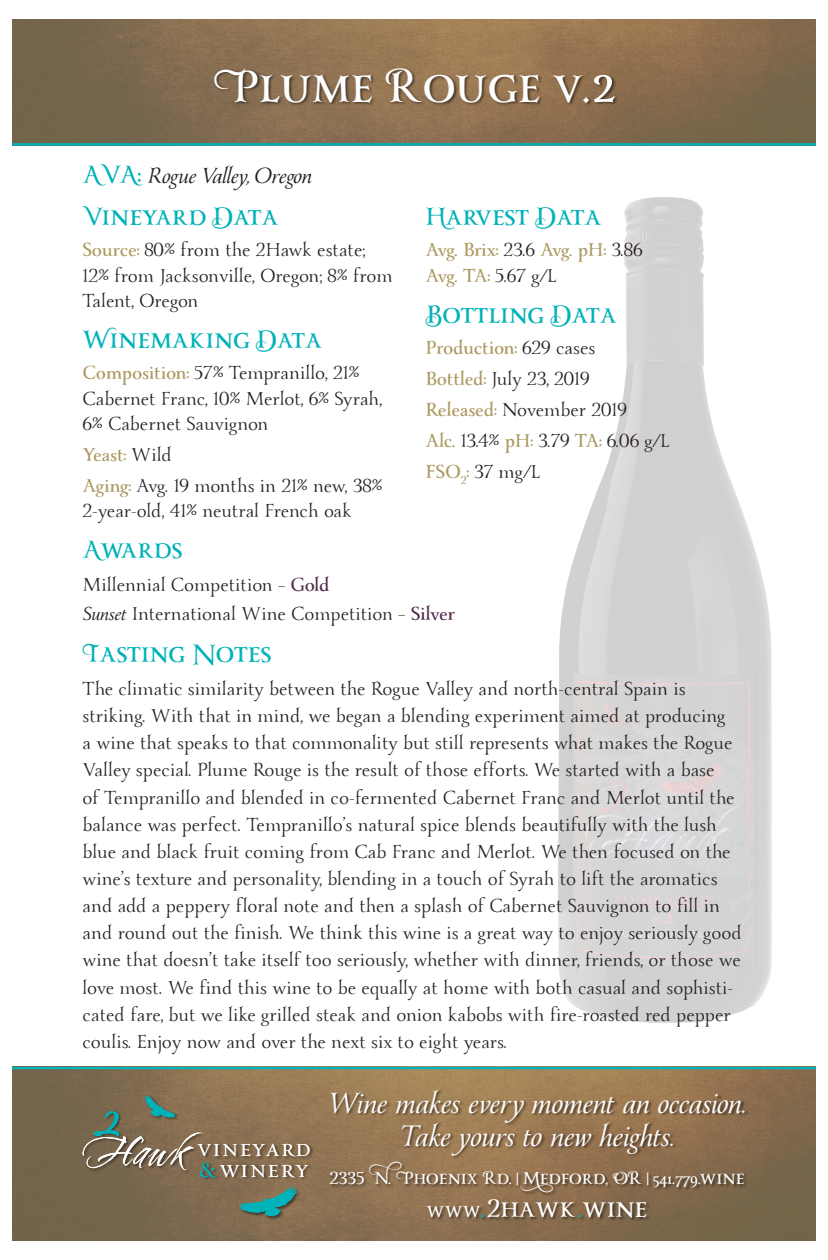
<style>
.page{position:relative;width:828px;height:1260px;background:#fff}
.page>*{position:absolute;margin:0;border:0;box-sizing:border-box;transform-origin:0 0}
.t1{font:700 41.6px "Yana B Swash Caps II";color:#fff}
.t2{font:italic 27.4px/33px "Yana";color:#fff;text-align:center}
.t3{font:700 23.2px "Yana B Swash Caps II";color:#00b2b9}
.t4{font:700 23.2px "Yana B Swash Caps II";color:#fff}
.t5{font:italic 20.4px "Yana";color:#231f20}
.t6{font:18.6px/20.8px "Requiem Text";letter-spacing:.08em;color:#fff}
.t7{font:17.4px/27.2px "Yana R";color:#231f20}
.t8{font:700 17.4px/25.2px "Yana B";letter-spacing:-.01em;color:#aa985d}
.t9{font:700 16px "Yana B Swash Caps II";color:#fff}
.s1{font-family:"Yana B"}
.s2{font-family:"Yana B";font-size:56.2px}
.s3{font-family:"Yana B Swash Caps II";font-weight:700;font-style:normal;font-size:23.2px;color:#00b2b9}
.s4{font-family:"Yana B";font-weight:700;font-style:normal;font-size:23.2px;color:#00b2b9}
.s5{font-family:"Yana B";font-weight:700;color:#aa985d}
.s6{font-family:"Yana R";font-weight:400;color:#231f20}
.s7{font-family:"Yana B";font-weight:700;color:#512a4a}
.s8{font-family:"Yana";font-style:italic}
.s9{font-family:"Requiem Fine";font-size:26.2px;color:#00b2b9}
.s10{font-size:17.4px}
.s11{font-family:"Yana B";color:#00b2b9}
</style>
<div class="page">
<img style="left:13px;top:19px;width:802px;height:124px">
<img style="left:13px;top:1069px;width:802px;height:172px">
<img style="left:361px;top:197px;width:454px;height:875px">
<div style="left:82px;top:1095px;width:232px;height:126px;background:#231f20;opacity:.6"></div>
<svg style="left:239px;top:1187px;width:58px;height:30px;background:#508476"></svg>
<svg style="left:83px;top:1095px;width:120px;height:75px;background:#807761"></svg>
<hr style="left:13px;top:1067px;width:802px;height:2px;background:#00b2b9">
<hr style="left:13px;top:143px;width:802px;height:3px;background:#00b2b9">
<div style="left:330px;top:1088px;width:419px;height:71px;background:#231f20;opacity:.6"></div>
<div style="left:329px;top:1161px;width:419px;height:60px;background:#231f20;opacity:.6"></div>
<div style="left:214px;top:67px;width:405px;height:40px;background:#231f20;opacity:.6"></div>
<h1 class="t1" style="left:214px;top:63px;width:402px">Plume Rouge v<span class="s1">.</span><span class="s2">2</span></h1>
<p class="t5" style="left:83px;top:163px;width:231px"><span class="s3">AVA</span><span class="s4">:</span> Rogue Valley, Oregon</p>
<h3 class="t3" style="left:83px;top:204px;width:197px">Vineyard Data</h3>
<p class="t7" style="left:83px;top:238px;width:312px;line-height:25.2px"><span class="s5">Source:</span> 80% from the 2Hawk estate;<br>12% from Jacksonville, Oregon; 8% from<br>Talent, Oregon</p>
<h3 class="t3" style="left:83px;top:327px;width:241px">Winemaking Data</h3>
<p class="t7" style="left:83px;top:361px;width:301px;line-height:25.2px"><span class="s5">Composition:</span> 57% Tempranillo, 21%<br>Cabernet Franc, 10% Merlot, 6% Syrah,<br>6% Cabernet Sauvignon</p>
<p class="t8" style="left:83px;top:443px;width:91px">Yeast: <span class="s6">Wild</span></p>
<p class="t7" style="left:83px;top:474px;width:301px;line-height:25.2px"><span class="s5">Aging:</span> Avg. 19 months in 21% new, 38%<br>2-year-old, 41% neutral French oak</p>
<h3 class="t3" style="left:426px;top:204px;width:177px">Harvest Data</h3>
<p class="t8" style="left:426px;top:238px;width:218px">Avg. Brix: <span class="s6">23.6</span> Avg. pH: <span class="s6">3.86<br></span>Avg. TA: <span class="s6">5.67 g/L</span></p>
<h3 class="t3" style="left:426px;top:302px;width:193px">Bottling Data</h3>
<p class="t8" style="left:426px;top:336px;width:171px">Production: <span class="s6">629 cases</span></p>
<p class="t7" style="left:426px;top:364px;width:246px;line-height:31px"><span class="s5">Bottled:</span> July 23, 2019<br><span class="s5">Released:</span> November 2019<br><span class="s5">Alc.</span> 13.4% <span class="s5">pH:</span> 3.79 <span class="s5">TA:</span> 6.06 g/L<br><span class="s5">FSO</span><sub>2</sub><span class="s5">:</span> 37 mg/L</p>
<h3 class="t3" style="left:83px;top:537px;width:101px">Awards</h3>
<p class="t7" style="left:83px;top:571px;width:374px;line-height:29px">Millennial Competition – <span class="s7">Gold<br></span><span class="s8">Sunset</span> International Wine Competition – <span class="s7">Silver</span></p>
<h3 class="t3" style="left:83px;top:640px;width:190px">Tasting Notes</h3>
<p class="t7" style="left:83px;top:676px;width:661px">The climatic similarity between the Rogue Valley and north-central Spain is striking. With that in mind, we began a blending experiment aimed at producing<br>a wine that speaks to that commonality but still represents what makes the Rogue Valley special. Plume Rouge is the result of those efforts. We started with a base<br>of Tempranillo and blended in co-fermented Cabernet Franc and Merlot until the balance was perfect. Tempranillo’s natural spice blends beautifully with the lush blue and black fruit coming from Cab Franc and Merlot. We then focused on the wine’s texture and personality, blending in a touch of Syrah to lift the aromatics and add a peppery floral note and then a splash of Cabernet Sauvignon to fill in and round out the finish. We think this wine is a great way to enjoy seriously good wine that doesn’t take itself too seriously, whether with dinner, friends, or those we love most. We find this wine to be equally at home with both casual and sophisti&shy;cated fare, but we like grilled steak and onion kabobs with fire-roasted red pepper coulis. Enjoy now and over the next six to eight years.</p>
<p class="t6" style="left:197px;top:1139px;width:115px">VINEYARD <span class="s9">&amp;</span>WINERY</p>
<h2 class="t2" style="left:330px;top:1088px;width:418px">Wine makes every moment an occasion.<br>Take yours to new heights.</h2>
<p class="t9" style="left:329px;top:1169px;width:417px"><span class="s1">2335</span> N<span class="s1">.</span> Phoenix Rd<span class="s1">. |</span> Medford<span class="s1">,</span> OR <span class="s1">| 541.779.</span>wine</p>
<h3 class="t4" style="left:427px;top:1195px;width:222px"><span class="s10">www</span><span class="s11">.</span><span class="s1">2</span>hawk<span class="s11">.</span>wine</h3>
</div>
